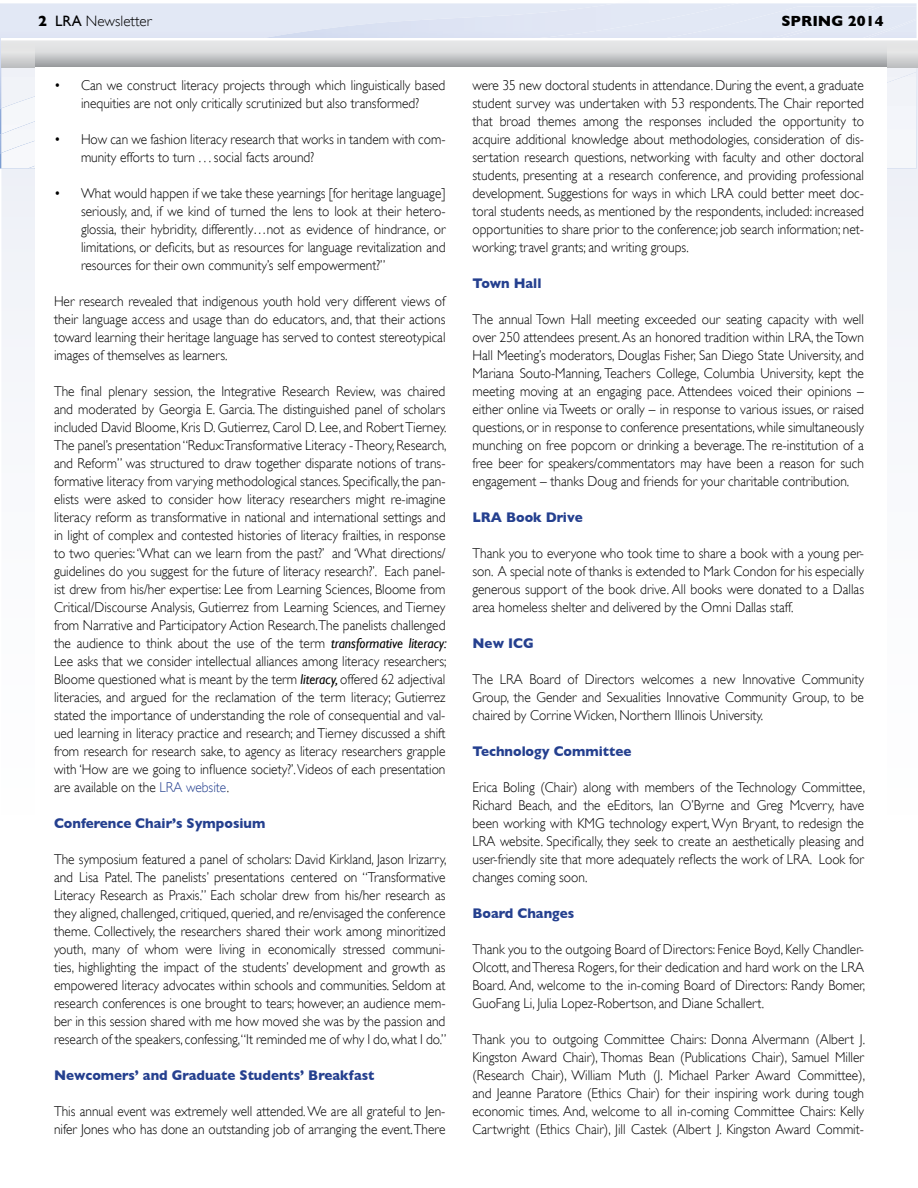
<style>
.page{position:relative;width:918px;height:1188px;background:#fff}
.page>*{position:absolute;margin:0;border:0;box-sizing:border-box;transform-origin:0 0}
.t1{font:300 15px "Gill Sans";color:#000}
.t2{font:700 15px "Gill Sans";color:#000}
.t3{font:300 14.25px/18px "Gill Sans";color:#000;text-align:justify;scale:.94 1}
.t4{font:700 14.25px "Gill Sans";color:#25408f;scale:.94 1}
.s1{font-weight:700}
.s2{font-weight:400}
.s3{font-weight:400;font-style:italic}
.s4{color:#25408f}
</style>
<div class="page">
<div style="left:1px;top:67px;width:917px;height:303px;background:#f1f3f9"></div>
<div style="left:887px;top:67px;width:30px;height:102px;background:#f3f5fa"></div>
<img style="left:876px;top:6px;width:41px;height:14px">
<div style="left:1px;top:67px;width:34px;height:67px;background:#f1f3f8"></div>
<div style="left:771px;top:20px;width:146px;height:18px;background:#e2e8f5"></div>
<svg style="left:1px;top:40px;width:916px;height:27px;background:#dadadb"></svg>
<svg style="left:35px;top:40px;width:852px;height:27px;background:#cbccce"></svg>
<div style="left:35px;top:67px;width:852px;height:747px;background:#fff"></div>
<p class="t1" style="left:38px;top:13px;width:115px"><span class="s1">2</span> <span class="s2">LRA</span> Newsletter</p>
<p class="t2" style="left:781px;top:12px;width:104px">SPRING 2014</p>
<p class="t3" style="left:54px;top:76px;width:418px;text-align:center">• Can we construct literacy projects through which linguistically based inequities are not only critically scrutinized but also transformed?</p>
<p class="t3" style="left:81px;top:130px;width:389px;text-indent:-27px">• How can we fashion literacy research that works in tandem with com&shy;munity efforts to turn . . . social facts around?</p>
<p class="t3" style="left:81px;top:184px;width:389px;text-indent:-27px">• What would happen if we take these yearnings [for heritage language] seriously, and, if we kind of turned the lens to look at their hetero&shy;glossia, their hybridity, differently…not as evidence of hindrance, or limitations, or deficits, but as resources for language revitalization and resources for their own community’s self empowerment?”</p>
<p class="t3" style="left:54px;top:292px;width:418px">Her research revealed that indigenous youth hold very different views of their language access and usage than do educators, and, that their actions toward learning their heritage language has served to contest stereotypical images of themselves as learners.</p>
<p class="t3" style="left:54px;top:382px;width:419px">The final plenary session, the Integrative Research Review, was chaired and moderated by Georgia E. Garcia. The distinguished panel of scholars included David Bloome, Kris D. Gutierrez, Carol D. Lee, and Robert Tierney.<br>The panel’s presentation “Redux:Transformative Literacy - Theory, Research, and Reform” was structured to draw together disparate notions of trans&shy;formative literacy from varying methodological stances. Specifically, the pan&shy;elists were asked to consider how literacy researchers might re-imagine literacy reform as transformative in national and international settings and in light of complex and contested histories of literacy frailties, in response to two queries: ‘What can we learn from the past?’ and ‘What directions/ guidelines do you suggest for the future of literacy research?’. Each panel&shy;ist drew from his/her expertise: Lee from Learning Sciences, Bloome from Critical/Discourse Analysis, Gutierrez from Learning Sciences, and Tierney from Narrative and Participatory Action Research.The panelists challenged the audience to think about the use of the term <span class="s3">transformative literacy:<br></span>Lee asks that we consider intellectual alliances among literacy researchers; Bloome questioned what is meant by the term <span class="s3">literacy,</span> offered 62 adjectival literacies, and argued for the reclamation of the term literacy; Gutierrez stated the importance of understanding the role of consequential and val&shy;ued learning in literacy practice and research; and Tierney discussed a shift from research for research sake, to agency as literacy researchers grapple with ‘How are we going to influence society?’. Videos of each presentation are available on the <span class="s4">LRA website</span>.</p>
<p class="t4" style="left:54px;top:815px;width:226px">Conference Chair’s Symposium</p>
<p class="t3" style="left:54px;top:850px;width:419px">The symposium featured a panel of scholars: David Kirkland, Jason Irizarry, and Lisa Patel. The panelists’ presentations centered on “Transformative Literacy Research as Praxis.” Each scholar drew from his/her research as they aligned, challenged, critiqued, queried, and re/envisaged the conference theme. Collectively, the researchers shared their work among minoritized youth, many of whom were living in economically stressed communi&shy;ties, highlighting the impact of the students’ development and growth as empowered literacy advocates within schools and communities. Seldom at research conferences is one brought to tears; however, an audience mem&shy;ber in this session shared with me how moved she was by the passion and research of the speakers, confessing,“It reminded me of why I do, what I do.”</p>
<p class="t4" style="left:54px;top:1067px;width:343px">Newcomers’ and Graduate Students’ Breakfast</p>
<p class="t3" style="left:54px;top:1102px;width:418px">This annual event was extremely well attended. We are all grateful to Jen&shy;nifer Jones who has done an outstanding job of arranging the event. There</p>
<p class="t3" style="left:472px;top:76px;width:418px">were 35 new doctoral students in attendance. During the event, a graduate student survey was undertaken with 53 respondents. The Chair reported that broad themes among the responses included the opportunity to acquire additional knowledge about methodologies, consideration of dis&shy;sertation research questions, networking with faculty and other doctoral students, presenting at a research conference, and providing professional development. Suggestions for ways in which LRA could better meet doc&shy;toral students needs, as mentioned by the respondents, included: increased opportunities to share prior to the conference; job search information; net&shy;working; travel grants; and writing groups.</p>
<p class="t4" style="left:472px;top:275px;width:75px">Town Hall</p>
<p class="t3" style="left:472px;top:310px;width:418px">The annual Town Hall meeting exceeded our seating capacity with well over 250 attendees present. As an honored tradition within LRA, the Town Hall Meeting’s moderators, Douglas Fisher, San Diego State University, and Mariana Souto-Manning, Teachers College, Columbia University, kept the meeting moving at an engaging pace. Attendees voiced their opinions – either online via Tweets or orally – in response to various issues, or raised questions, or in response to conference presentations, while simultaneously munching on free popcorn or drinking a beverage. The re-institution of a free beer for speakers/commentators may have been a reason for such engagement – thanks Doug and friends for your charitable contribution.</p>
<p class="t4" style="left:472px;top:509px;width:119px">LRA Book Drive</p>
<p class="t3" style="left:472px;top:544px;width:418px">Thank you to everyone who took time to share a book with a young per&shy;son. A special note of thanks is extended to Mark Condon for his especially generous support of the book drive. All books were donated to a Dallas area homeless shelter and delivered by the Omni Dallas staff.</p>
<p class="t4" style="left:472px;top:635px;width:67px">New ICG</p>
<p class="t3" style="left:472px;top:670px;width:418px">The LRA Board of Directors welcomes a new Innovative Community Group, the Gender and Sexualities Innovative Community Group, to be chaired by Corrine Wicken, Northern Illinois University.</p>
<p class="t4" style="left:472px;top:743px;width:171px">Technology Committee</p>
<p class="t3" style="left:472px;top:778px;width:419px">Erica Boling (Chair) along with members of the Technology Committee, Richard Beach, and the eEditors, Ian O’Byrne and Greg Mcverry, have been working with KMG technology expert, Wyn Bryant, to redesign the LRA website. Specifically, they seek to create an aesthetically pleasing and user-friendly site that more adequately reflects the work of LRA. Look for changes coming soon.</p>
<p class="t4" style="left:472px;top:905px;width:110px">Board Changes</p>
<p class="t3" style="left:472px;top:940px;width:419px">Thank you to the outgoing Board of Directors: Fenice Boyd, Kelly Chandler-Olcott, and Theresa Rogers, for their dedication and hard work on the LRA Board. And, welcome to the in-coming Board of Directors: Randy Bomer, GuoFang Li, Julia Lopez-Robertson, and Diane Schallert.</p>
<p class="t3" style="left:472px;top:1030px;width:419px">Thank you to outgoing Committee Chairs: Donna Alvermann (Albert J.<br>Kingston Award Chair), Thomas Bean (Publications Chair), Samuel Miller (Research Chair), William Muth (J. Michael Parker Award Committee), and Jeanne Paratore (Ethics Chair) for their inspiring work during tough economic times. And, welcome to all in-coming Committee Chairs: Kelly Cartwright (Ethics Chair), Jill Castek (Albert J. Kingston Award Commit-</p>
</div>
